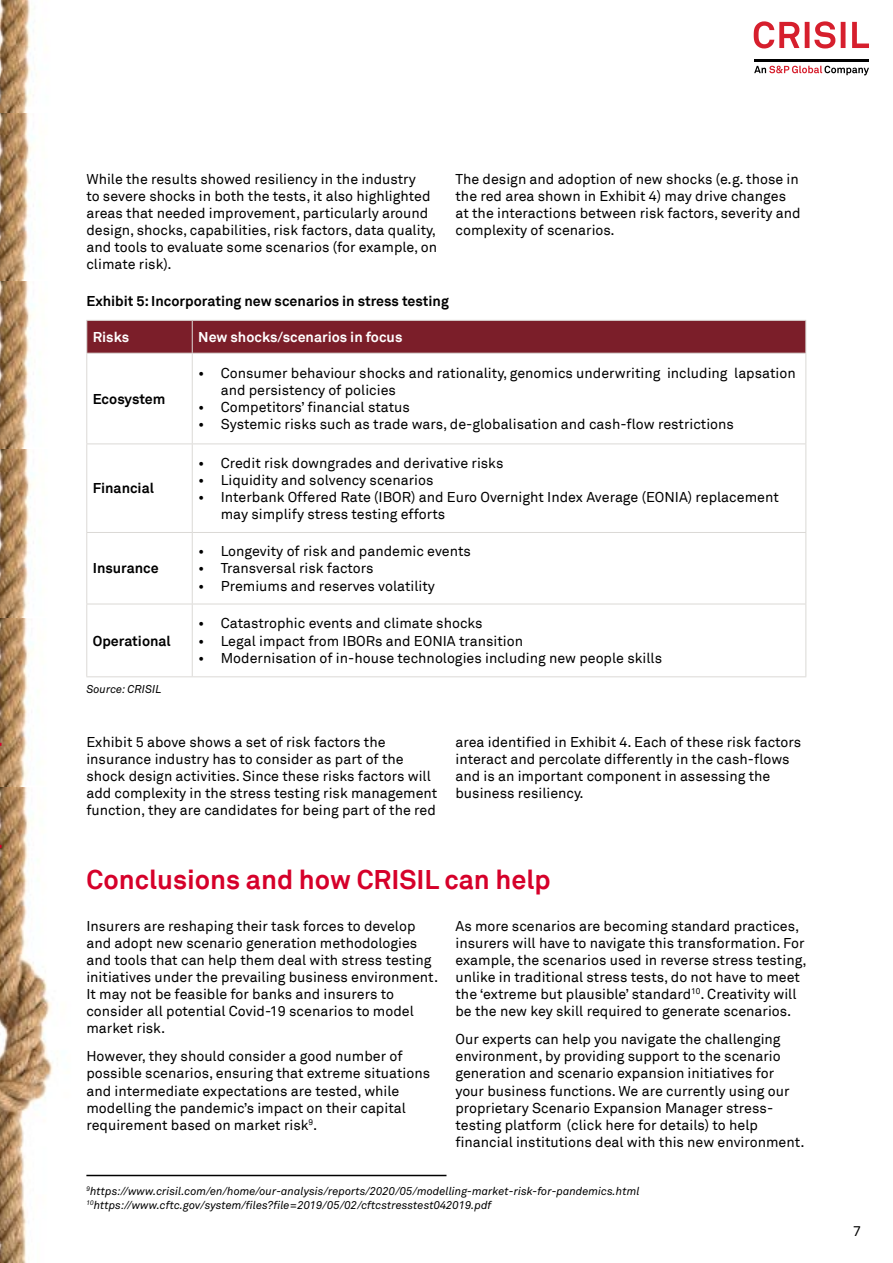
<style>
.page{position:relative;width:893px;height:1263px;background:#fff}
.page>*{position:absolute;margin:0;border:0;box-sizing:border-box;transform-origin:0 0}
.t1{font:700 27px "Akkurat Pro";color:#d6002a}
.t2{font:14.25px/17.1px "Akkurat Pro";color:#000}
.t3{font:700 14.25px "Akkurat Pro";color:#000}
.t4{font:700 14.25px "Akkurat Pro";color:#fff}
.t5{font:italic 11.25px/13.5px "Akkurat";color:#000}
.s1{font-size:14.55px}
</style>
<div class="page">
<svg style="left:754px;top:66px;width:115px;height:9px"></svg>
<hr style="left:754px;top:59px;width:115px;height:2px;background:#000">
<svg style="left:754px;top:21px;width:115px;height:28px"></svg>
<img style="left:0;top:112px;width:167px;height:1151px">
<img style="left:0;top:0;width:34px;height:112px">
<div style="left:87px;top:321px;width:718px;height:32px;background:#7b1e29"></div>
<hr style="left:86px;top:320px;width:106px;height:1px;background:#dbd9d6">
<hr style="left:86px;top:321px;width:1px;height:32px;background:#dbd9d6">
<hr style="left:192px;top:320px;width:614px;height:1px;background:#dbd9d6">
<hr style="left:192px;top:321px;width:1px;height:32px;background:#dbd9d6">
<hr style="left:805px;top:321px;width:1px;height:32px;background:#dbd9d6">
<hr style="left:86px;top:353px;width:106px;height:1px;background:#dbd9d6">
<hr style="left:86px;top:354px;width:1px;height:89px;background:#dbd9d6">
<hr style="left:192px;top:353px;width:614px;height:1px;background:#dbd9d6">
<hr style="left:192px;top:354px;width:1px;height:89px;background:#dbd9d6">
<hr style="left:805px;top:354px;width:1px;height:89px;background:#dbd9d6">
<hr style="left:86px;top:443px;width:106px;height:1px;background:#dbd9d6">
<hr style="left:86px;top:444px;width:1px;height:88px;background:#dbd9d6">
<hr style="left:192px;top:443px;width:614px;height:1px;background:#dbd9d6">
<hr style="left:192px;top:444px;width:1px;height:88px;background:#dbd9d6">
<hr style="left:805px;top:444px;width:1px;height:88px;background:#dbd9d6">
<hr style="left:86px;top:532px;width:106px;height:1px;background:#dbd9d6">
<hr style="left:86px;top:533px;width:1px;height:71px;background:#dbd9d6">
<hr style="left:192px;top:532px;width:614px;height:1px;background:#dbd9d6">
<hr style="left:192px;top:533px;width:1px;height:71px;background:#dbd9d6">
<hr style="left:805px;top:533px;width:1px;height:71px;background:#dbd9d6">
<hr style="left:86px;top:604px;width:106px;height:1px;background:#dbd9d6">
<hr style="left:86px;top:604px;width:1px;height:72px;background:#dbd9d6">
<hr style="left:192px;top:604px;width:614px;height:1px;background:#dbd9d6">
<hr style="left:192px;top:604px;width:1px;height:72px;background:#dbd9d6">
<hr style="left:805px;top:604px;width:1px;height:72px;background:#dbd9d6">
<hr style="left:86px;top:676px;width:106px;height:1px;background:#dbd9d6">
<hr style="left:192px;top:676px;width:614px;height:1px;background:#dbd9d6">
<hr style="left:86px;top:1175px;width:360px;height:1px;background:#000">
<p class="t2" style="left:86px;top:171px;width:352px">While the results showed resiliency in the industry<br>to severe shocks in both the tests, it also highlighted areas that needed improvement, particularly around design, shocks, capabilities, risk factors, data quality, and tools to evaluate some scenarios (for example, on climate risk).</p>
<p class="t2" style="left:455px;top:171px;width:347px">The design and adoption of new shocks (e.g. those in the red area shown in Exhibit 4) may drive changes at the interactions between risk factors, severity and complexity of scenarios.</p>
<p class="t3" style="left:86px;top:292px;width:364px">Exhibit 5: Incorporating new scenarios in stress testing</p>
<p class="t4" style="left:93px;top:328px;width:38px">Risks</p>
<p class="t4" style="left:198px;top:328px;width:206px">New shocks/scenarios in focus</p>
<p class="t3" style="left:93px;top:390px;width:74px">Ecosystem</p>
<p class="t3" style="left:93px;top:479px;width:63px">Financial</p>
<p class="t3" style="left:93px;top:559px;width:67px">Insurance</p>
<p class="t3" style="left:93px;top:631px;width:80px">Operational</p>
<p class="t5" style="left:86px;top:683px;width:77px">Source: CRISIL</p>
<p class="t2" style="left:221px;top:365px;width:576px;text-indent:-22px"><span class="s1">•</span> Consumer behaviour shocks and rationality, genomics underwriting including lapsation and persistency of policies</p>
<p class="t2" style="left:198px;top:399px;width:213px"><span class="s1">•</span> Competitors’ financial status</p>
<p class="t2" style="left:198px;top:416px;width:537px"><span class="s1">•</span> Systemic risks such as trade wars, de-globalisation and cash-flow restrictions</p>
<p class="t2" style="left:198px;top:454px;width:307px"><span class="s1">•</span> Credit risk downgrades and derivative risks</p>
<p class="t2" style="left:198px;top:472px;width:237px"><span class="s1">•</span> Liquidity and solvency scenarios</p>
<p class="t2" style="left:221px;top:489px;width:560px;text-indent:-22px"><span class="s1">•</span> Interbank Offered Rate (IBOR) and Euro Overnight Index Average (EONIA) replacement may simplify stress testing efforts</p>
<p class="t2" style="left:198px;top:543px;width:274px"><span class="s1">•</span> Longevity of risk and pandemic events</p>
<p class="t2" style="left:198px;top:560px;width:177px"><span class="s1">•</span> Transversal risk factors</p>
<p class="t2" style="left:198px;top:577px;width:238px"><span class="s1">•</span> Premiums and reserves volatility</p>
<p class="t2" style="left:198px;top:615px;width:286px"><span class="s1">•</span> Catastrophic events and climate shocks</p>
<p class="t2" style="left:198px;top:632px;width:326px"><span class="s1">•</span> Legal impact from IBORs and EONIA transition</p>
<p class="t2" style="left:198px;top:649px;width:465px"><span class="s1">•</span> Modernisation of in-house technologies including new people skills</p>
<p class="t2" style="left:86px;top:733px;width:353px">Exhibit 5 above shows a set of risk factors the insurance industry has to consider as part of the shock design activities. Since these risks factors will add complexity in the stress testing risk management function, they are candidates for being part of the red</p>
<p class="t2" style="left:455px;top:733px;width:347px">area identified in Exhibit 4. Each of these risk factors interact and percolate differently in the cash-flows and is an important component in assessing the business resiliency.</p>
<h1 class="t1" style="left:86px;top:863px;width:466px">Conclusions and how CRISIL can help</h1>
<p class="t2" style="left:86px;top:918px;width:353px">Insurers are reshaping their task forces to develop and adopt new scenario generation methodologies and tools that can help them deal with stress testing initiatives under the prevailing business environment.<br>It may not be feasible for banks and insurers to consider all potential Covid-19 scenarios to model market risk.</p>
<p class="t2" style="left:86px;top:1048px;width:345px">However, they should consider a good number of possible scenarios, ensuring that extreme situations and intermediate expectations are tested, while modelling the pandemic’s impact on their capital requirement based on market risk<sup>9</sup>.</p>
<p class="t2" style="left:455px;top:918px;width:353px">As more scenarios are becoming standard practices, insurers will have to navigate this transformation. For example, the scenarios used in reverse stress testing, unlike in traditional stress tests, do not have to meet the ‘extreme but plausible’ standard<sup>10</sup>. Creativity will be the new key skill required to generate scenarios.</p>
<p class="t2" style="left:455px;top:1031px;width:351px">Our experts can help you navigate the challenging environment, by providing support to the scenario generation and scenario expansion initiatives for your business functions. We are currently using our proprietary Scenario Expansion Manager stress&shy;testing platform (click here for details) to help financial institutions deal with this new environment.</p>
<p class="t5" style="left:86px;top:1185px;width:555px"><sup>9</sup>https://www.crisil.com/en/home/our-analysis/reports/2020/05/modelling-market-risk-for-pandemics.html<br><sup>10</sup>https://www.cftc.gov/system/files?file=2019/05/02/cftcstresstest042019.pdf</p>
<p class="t2" style="left:853px;top:1222px;width:9px">7</p>
</div>
